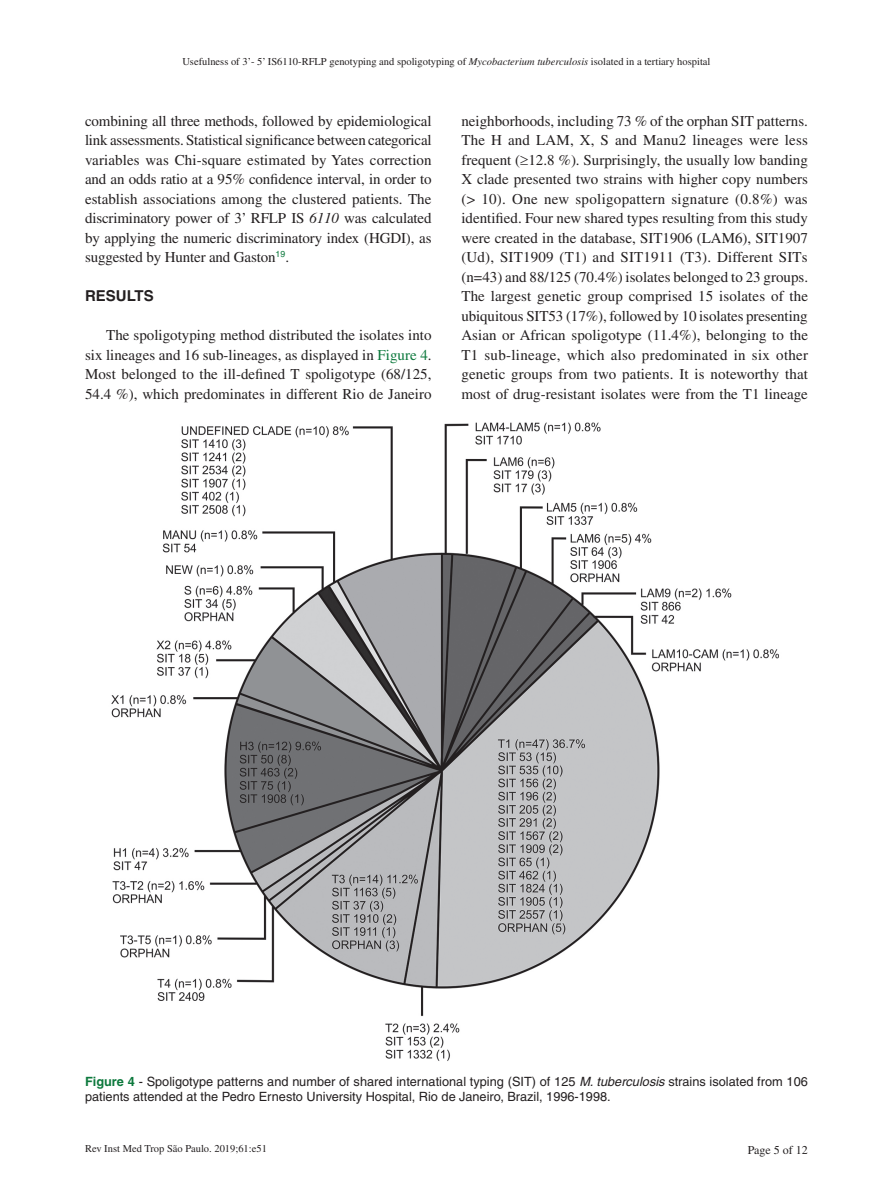
<style>
.page{position:relative;width:893px;height:1191px;background:#fff}
.page>*{position:absolute;margin:0;border:0;box-sizing:border-box;transform-origin:0 0}
.t1{font:15px/19.5px "Times";color:#231f20;text-align:justify}
.t2{font:700 15px "Helvetica";color:#231f20}
.t3{font:12.75px/15px "Helvetica";color:#231f20}
.t4{font:12px "Times";color:#231f20}
.t5{font:10.5px "Times";color:#231f20}
.s1{font-style:italic}
.s2{color:#0d793d}
.s3{font-weight:700;color:#0d793d}
</style>
<div class="page">
<img style="left:111px;top:422px;width:668px;height:639px">
<p class="t5" style="left:182px;top:56px;width:530px">Usefulness of 3’- 5’ IS6110-RFLP genotyping and spoligotyping of <span class="s1">Mycobacterium tuberculosis</span> isolated in a tertiary hospital</p>
<p class="t1" style="left:85px;top:111px;width:348px">combining all three methods, followed by epidemiological link assessments. Statistical significance between categorical variables was Chi-square estimated by Yates correction and an odds ratio at a 95% confidence interval, in order to establish associations among the clustered patients. The discriminatory power of 3’ RFLP IS <span class="s1">6110</span> was calculated by applying the numeric discriminatory index (HGDI), as suggested by Hunter and Gaston<sup>19</sup>.</p>
<p class="t2" style="left:85px;top:287px;width:70px">RESULTS</p>
<p class="t1" style="left:85px;top:325px;width:348px;text-indent:21px">The spoligotyping method distributed the isolates into six lineages and 16 sub-lineages, as displayed in <span class="s2">Figure 4</span>.<br>Most belonged to the ill-defined T spoligotype (68/125, 54.4 %), which predominates in different Rio de Janeiro</p>
<p class="t1" style="left:461px;top:111px;width:348px">neighborhoods, including 73 % of the orphan SIT patterns.<br>The H and LAM, X, S and Manu2 lineages were less frequent (≥12.8 %). Surprisingly, the usually low banding X clade presented two strains with higher copy numbers (&gt; 10). One new spoligopattern signature (0.8%) was identified. Four new shared types resulting from this study were created in the database, SIT1906 (LAM6), SIT1907 (Ud), SIT1909 (T1) and SIT1911 (T3). Different SITs (n=43) and 88/125 (70.4%) isolates belonged to 23 groups.<br>The largest genetic group comprised 15 isolates of the ubiquitous SIT53 (17%), followed by 10 isolates presenting Asian or African spoligotype (11.4%), belonging to the T1 sub-lineage, which also predominated in six other genetic groups from two patients. It is noteworthy that most of drug-resistant isolates were from the T1 lineage</p>
<p class="t3" style="left:85px;top:1074px;width:724px"><span class="s3">Figure 4</span> - Spoligotype patterns and number of shared international typing (SIT) of 125 <span class="s1">M. tuberculosis</span> strains isolated from 106 patients attended at the Pedro Ernesto University Hospital, Rio de Janeiro, Brazil, 1996-1998.</p>
<p class="t5" style="left:85px;top:1143px;width:183px">Rev Inst Med Trop São Paulo. 2019;61:e51</p>
<p class="t4" style="left:748px;top:1142px;width:62px">Page 5 of 12</p>
</div>
